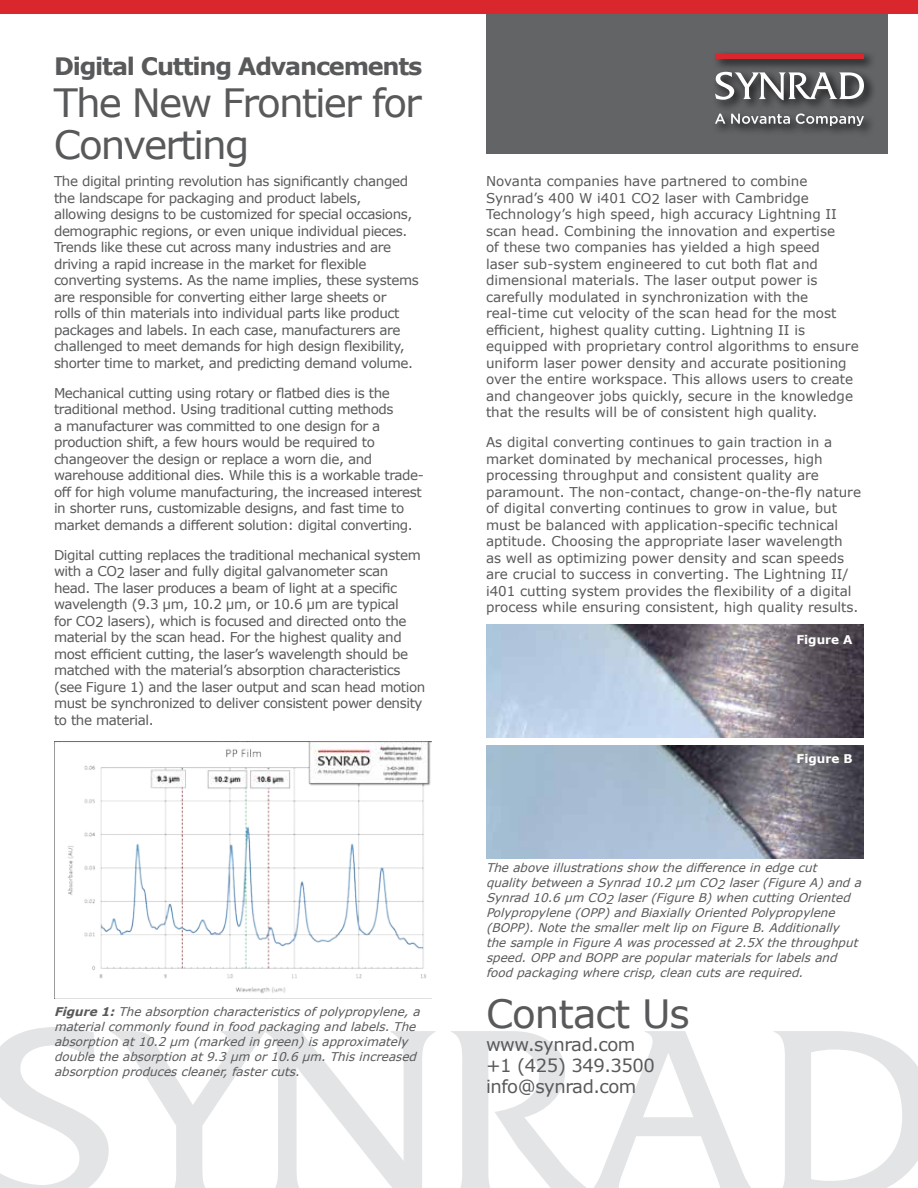
<style>
.page{position:relative;width:918px;height:1188px;background:#fff}
.page>*{position:absolute;margin:0;border:0;box-sizing:border-box;transform-origin:0 0}
.t1{font:39px/42px "Verdana";letter-spacing:-.05em;color:#58595b}
.t2{font:39px "Verdana";letter-spacing:-.025em;color:#58595b}
.t3{font:700 24px "Verdana";letter-spacing:-.05em;color:#58595b}
.t4{font:18px/21px "Verdana";letter-spacing:-.025em;color:#58595b}
.t5{font:13.5px/16.5px "Verdana";letter-spacing:-.03em;color:#58595b}
.t6{font:13.5px/16.5px "Verdana";color:#58595b}
.t7{font:italic 12px/15px "Verdana";color:#58595b}
.t8{font:700 12px "Verdana";color:#fff}
.s1{font-weight:700}
</style>
<div class="page">
<div style="left:486px;top:0;width:402px;height:153px;background:#636466"></div>
<div style="left:713px;top:51px;width:164px;height:88px;background:#000;opacity:.9"></div>
<svg style="left:715px;top:114px;width:10px;height:10px"></svg>
<svg style="left:731px;top:114px;width:59px;height:10px"></svg>
<svg style="left:796px;top:113px;width:68px;height:13px"></svg>
<svg style="left:715px;top:72px;width:149px;height:28px"></svg>
<div style="left:716px;top:54px;width:148px;height:5px;background:#d9272d"></div>
<svg style="left:0;top:1027px;width:435px;height:161px"></svg>
<svg style="left:451px;top:1031px;width:300px;height:157px"></svg>
<svg style="left:774px;top:1031px;width:144px;height:157px"></svg>
<div style="left:0;top:0;width:918px;height:14px;background:#d9272d"></div>
<img style="left:54px;top:742px;width:378px;height:257px">
<img style="left:486px;top:624px;width:378px;height:114px">
<img style="left:486px;top:745px;width:378px;height:114px">
<h2 class="t3" style="left:54px;top:49px;width:370px">Digital Cutting Advancements</h2>
<h1 class="t1" style="left:54px;top:81px;width:369px">The New Frontier for<br>Converting</h1>
<p class="t5" style="left:54px;top:173px;width:366px">The digital printing revolution has significantly changed the landscape for packaging and product labels,<br>allowing designs to be customized for special occasions, demographic regions, or even unique individual pieces.<br>Trends like these cut across many industries and are driving a rapid increase in the market for flexible converting systems. As the name implies, these systems are responsible for converting either large sheets or<br>rolls of thin materials into individual parts like product packages and labels. In each case, manufacturers are challenged to meet demands for high design flexibility, shorter time to market, and predicting demand volume.</p>
<p class="t5" style="left:54px;top:384px;width:372px">Mechanical cutting using rotary or flatbed dies is the traditional method. Using traditional cutting methods<br>a manufacturer was committed to one design for a production shift, a few hours would be required to changeover the design or replace a worn die, and warehouse additional dies. While this is a workable trade&shy;off for high volume manufacturing, the increased interest in shorter runs, customizable designs, and fast time to market demands a different solution: digital converting.</p>
<p class="t5" style="left:54px;top:546px;width:373px">Digital cutting replaces the traditional mechanical system with a CO2 laser and fully digital galvanometer scan head. The laser produces a beam of light at a specific wavelength (9.3 µm, 10.2 µm, or 10.6 µm are typical<br>for CO2 lasers), which is focused and directed onto the material by the scan head. For the highest quality and most efficient cutting, the laser’s wavelength should be matched with the material’s absorption characteristics (see Figure 1) and the laser output and scan head motion must be synchronized to deliver consistent power density to the material.</p>
<p class="t7" style="left:54px;top:1004px;width:372px"><span class="s1">Figure1:</span>Theabsorptioncharacteristicsofpolypropylene,a materialcommonlyfoundinfoodpackagingandlabels.The absorptionat10.2µm (markedingreen)isapproximately doubletheabsorptionat9.3µm or10.6µm.Thisincreased absorptionproducescleaner,fastercuts.</p>
<p class="t6" style="left:486px;top:173px;width:374px">Novanta companies have partnered to combine Synrad’s 400 W i401 CO2 laser with Cambridge Technology’s high speed, high accuracy Lightning II scan head. Combining the innovation and expertise<br>of these two companies has yielded a high speed<br>laser sub-system engineered to cut both flat and dimensional materials. The laser output power is carefully modulated in synchronization with the real-time cut velocity of the scan head for the most efficient, highest quality cutting. Lightning II is equipped with proprietary control algorithms to ensure uniform laser power density and accurate positioning over the entire workspace. This allows users to create and changeover jobs quickly, secure in the knowledge that the results will be of consistent high quality.</p>
<p class="t6" style="left:486px;top:434px;width:377px">As digital converting continues to gain traction in a market dominated by mechanical processes, high processing throughput and consistent quality are paramount. The non-contact, change-on-the-fly nature of digital converting continues to grow in value, but must be balanced with application-specific technical aptitude. Choosing the appropriate laser wavelength as well as optimizing power density and scan speeds are crucial to success in converting. The Lightning II/ i401 cutting system provides the flexibility of a digital process while ensuring consistent, high quality results.</p>
<p class="t8" style="left:796px;top:631px;width:58px">Figure A</p>
<p class="t8" style="left:797px;top:750px;width:58px">Figure B</p>
<p class="t7" style="left:486px;top:860px;width:381px">Theaboveillustrationsshow thedifferenceinedgecut qualitybetweenaSynrad10.2µm CO2laser(FigureA)anda Synrad10.6µm CO2laser(FigureB)whencuttingOriented Polypropylene(OPP)andBiaxiallyOrientedPolypropylene (BOPP).NotethesmallermeltliponFigureB.Additionally thesampleinFigureA wasprocessedat2.5X thethroughput speed.OPPandBOPParepopularmaterialsforlabelsand foodpackagingwherecrisp,cleancutsarerequired.</p>
<h1 class="t2" style="left:486px;top:987px;width:205px">Contact Us</h1>
<h3 class="t4" style="left:486px;top:1033px;width:171px">www.synrad.com +1 (425) 349.3500 info@synrad.com</h3>
</div>
